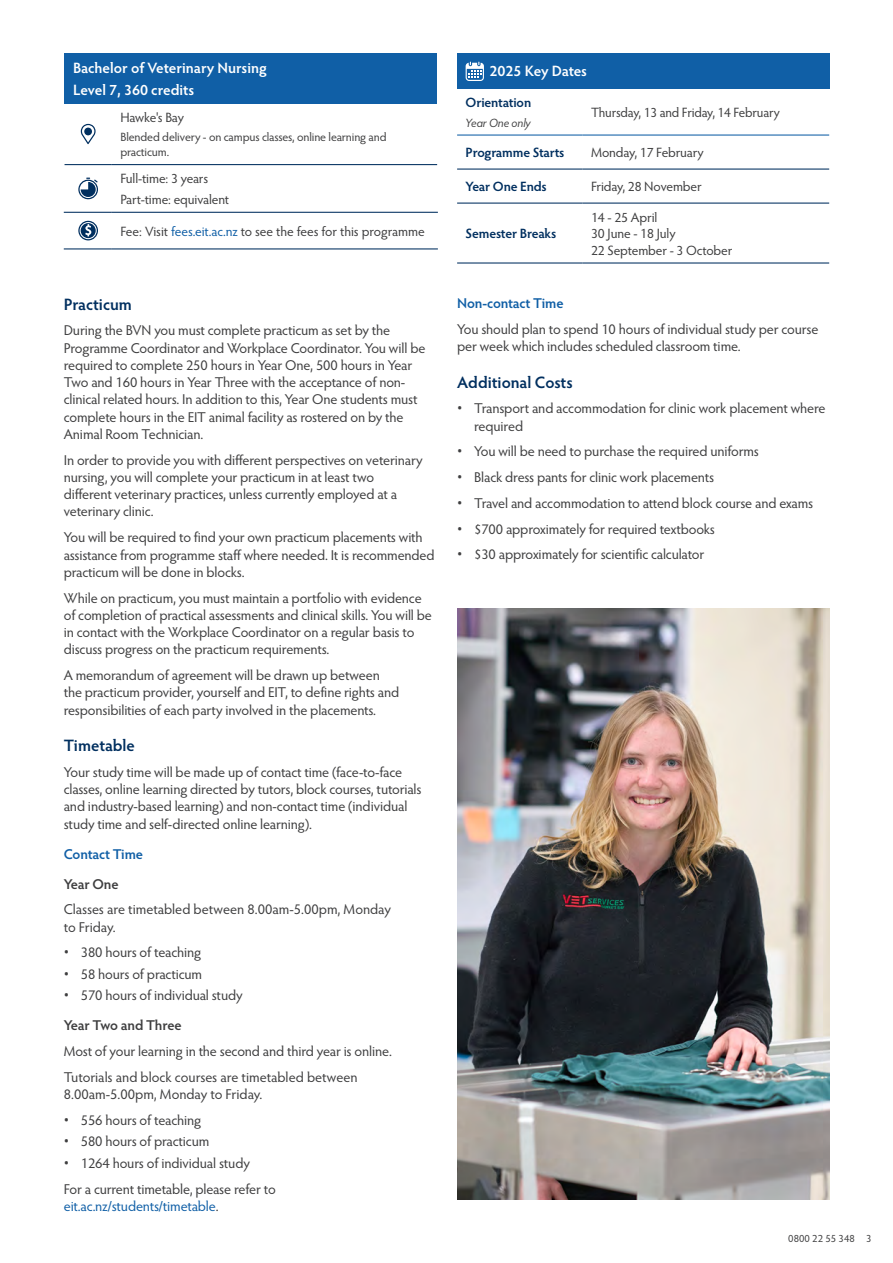
<style>
.page{position:relative;width:893px;height:1263px;background:#fff}
.page>*{position:absolute;margin:0;border:0;box-sizing:border-box;transform-origin:0 0}
.t1{font:600 16.5px "Hypatia Sans Pro";letter-spacing:-.005em;color:#002f5f}
.t2{font:600 15px/22.2px "Hypatia Sans Pro";letter-spacing:-.005em;color:#fff}
.t3{font:14.25px/17.2px "Hypatia Sans Pro";letter-spacing:-.01em;color:#3e3e3f}
.t4{font:14.25px "Hypatia Sans Pro";letter-spacing:-.01em;color:#105fa6}
.t5{font:600 14.25px "Hypatia Sans Pro";letter-spacing:-.015em;color:#105fa6}
.t6{font:600 14.25px "Hypatia Sans Pro";letter-spacing:-.015em;color:#3e3e3f}
.t7{font:13.5px/16.5px "Hypatia Sans Pro";letter-spacing:-.01em;color:#3e3e3f}
.t8{font:600 13.5px "Hypatia Sans Pro";letter-spacing:-.015em;color:#002f5f}
.t9{font:12px/15px "Hypatia Sans Pro";letter-spacing:-.01em;color:#3e3e3f}
.t10{font:italic 12px "Hypatia Sans Pro";letter-spacing:-.01em;color:#3e3e3f}
.t11{font:10.5px "Hypatia Sans Pro";color:#3e3e3f}
.s1{color:#105fa6}
.s2{font-family:"Open Sans"}
.s3{font-weight:600}
.s4{color:#3e3e3f}
</style>
<div class="page">
<div style="left:65px;top:53px;width:372px;height:50px;background:#105fa6"></div>
<hr style="left:65px;top:164px;width:47px;height:1px;background:#002f5f">
<hr style="left:112px;top:164px;width:325px;height:1px;background:#002f5f">
<hr style="left:64px;top:212px;width:48px;height:1px;background:#002f5f">
<hr style="left:64px;top:248px;width:48px;height:1px;background:#002f5f">
<hr style="left:112px;top:212px;width:326px;height:1px;background:#002f5f">
<hr style="left:112px;top:248px;width:326px;height:1px;background:#002f5f">
<svg style="left:81px;top:124px;width:15px;height:20px"></svg>
<svg style="left:78px;top:178px;width:20px;height:21px"></svg>
<svg style="left:78px;top:221px;width:20px;height:19px"></svg>
<div style="left:457px;top:53px;width:372px;height:36px;background:#105fa6"></div>
<hr style="left:457px;top:169px;width:126px;height:1px;background:#002f5f">
<hr style="left:583px;top:169px;width:246px;height:1px;background:#002f5f">
<hr style="left:457px;top:203px;width:126px;height:1px;background:#002f5f">
<hr style="left:457px;top:262px;width:126px;height:2px;background:#002f5f">
<hr style="left:583px;top:203px;width:246px;height:1px;background:#002f5f">
<hr style="left:583px;top:262px;width:246px;height:2px;background:#002f5f">
<hr style="left:457px;top:135px;width:126px;height:1px;background:#105fa6">
<hr style="left:583px;top:135px;width:246px;height:1px;background:#105fa6">
<svg style="left:466px;top:62px;width:18px;height:19px"></svg>
<img style="left:457px;top:608px;width:372px;height:591px">
<p class="t2" style="left:73px;top:56px;width:195px">Bachelor of Veterinary Nursing<br>Level 7, 360 credits</p>
<p class="t7" style="left:120px;top:109px;width:65px">Hawke's Bay</p>
<p class="t9" style="left:120px;top:129px;width:268px">Blended delivery - on campus classes, online learning and practicum.</p>
<p class="t7" style="left:120px;top:168px;width:110px;line-height:20.7px">Full-time: 3 years<br>Part-time: equivalent</p>
<p class="t7" style="left:120px;top:222px;width:306px">Fee: Visit <span class="s1">fees.eit.ac.nz</span> to see the fees for this programme</p>
<p class="t1" style="left:64px;top:293px;width:70px">Practicum</p>
<p class="t3" style="left:64px;top:321px;width:363px">During the BVN you must complete practicum as set by the Programme Coordinator and Workplace Coordinator. You will be required to complete 250 hours in Year One, 500 hours in Year Two and 160 hours in Year Three with the acceptance of non&shy;clinical related hours. In addition to this, Year One students must complete hours in the EIT animal facility as rostered on by the Animal Room Technician.</p>
<p class="t3" style="left:64px;top:451px;width:360px">In order to provide you with different perspectives on veterinary nursing, you will complete your practicum in at least two different veterinary practices, unless currently employed at a veterinary clinic.</p>
<p class="t3" style="left:64px;top:528px;width:372px">You will be required to find your own practicum placements with assistance from programme staff where needed. It is recommended practicum will be done in blocks.</p>
<p class="t3" style="left:64px;top:589px;width:370px">While on practicum, you must maintain a portfolio with evidence of completion of practical assessments and clinical skills. You will be in contact with the Workplace Coordinator on a regular basis to discuss progress on the practicum requirements.</p>
<p class="t3" style="left:64px;top:666px;width:337px">A memorandum of agreement will be drawn up between the practicum provider, yourself and EIT, to define rights and responsibilities of each party involved in the placements.</p>
<p class="t1" style="left:64px;top:734px;width:73px">Timetable</p>
<p class="t3" style="left:64px;top:763px;width:359px">Your study time will be made up of contact time (face-to-face classes, online learning directed by tutors, block courses, tutorials and industry-based learning) and non-contact time (individual study time and self-directed online learning).</p>
<p class="t5" style="left:64px;top:844px;width:81px">Contact Time</p>
<p class="t6" style="left:64px;top:874px;width:56px">Year One</p>
<p class="t3" style="left:64px;top:900px;width:329px">Classes are timetabled between 8.00am-5.00pm, Monday to Friday.</p>
<p class="t3" style="left:64px;top:943px;width:139px"><span class="s2">•</span> 380 hours of teaching</p>
<p class="t3" style="left:64px;top:965px;width:140px"><span class="s2">•</span> 58 hours of practicum</p>
<p class="t3" style="left:64px;top:980px;width:180px;line-height:30px"><span class="s2">•</span> 570 hours of individual study<br><span class="s3">Year Two and Three</span></p>
<p class="t3" style="left:64px;top:1038px;width:330px;line-height:25.8px">Most of your learning in the second and third year is online.<br>Tutorials and block courses are timetabled between</p>
<p class="t3" style="left:64px;top:1085px;width:200px">8.00am-5.00pm, Monday to Friday.</p>
<p class="t3" style="left:64px;top:1111px;width:139px"><span class="s2">•</span> 556 hours of teaching</p>
<p class="t3" style="left:64px;top:1132px;width:147px"><span class="s2">•</span> 580 hours of practicum</p>
<p class="t3" style="left:64px;top:1149px;width:213px;line-height:25.8px"><span class="s2">•</span> 1264 hours of individual study<br>For a current timetable, please refer to</p>
<p class="t4" style="left:64px;top:1196px;width:156px">eit.ac.nz/students/timetable<span class="s4">.</span></p>
<p class="t2" style="left:489px;top:59px;width:99px">2025 Key Dates</p>
<p class="t8" style="left:466px;top:93px;width:67px">Orientation</p>
<p class="t10" style="left:466px;top:114px;width:67px">Year One only</p>
<p class="t7" style="left:591px;top:104px;width:190px">Thursday, 13 and Friday, 14 February</p>
<p class="t8" style="left:466px;top:143px;width:100px">Programme Starts</p>
<p class="t7" style="left:591px;top:144px;width:114px">Monday, 17 February</p>
<p class="t8" style="left:466px;top:177px;width:83px">Year One Ends</p>
<p class="t7" style="left:591px;top:178px;width:112px">Friday, 28 November</p>
<p class="t8" style="left:466px;top:224px;width:92px">Semester Breaks</p>
<p class="t7" style="left:591px;top:208px;width:143px">14 - 25 April<br>30 June - 18 July<br>22 September - 3 October</p>
<p class="t5" style="left:457px;top:293px;width:108px">Non-contact Time</p>
<p class="t3" style="left:457px;top:320px;width:363px">You should plan to spend 10 hours of individual study per course per week which includes scheduled classroom time.</p>
<p class="t1" style="left:457px;top:370px;width:117px">Additional Costs</p>
<p class="t3" style="left:474px;top:399px;width:353px;text-indent:-17px"><span class="s2">•</span> Transport and accommodation for clinic work placement where required</p>
<p class="t3" style="left:457px;top:442px;width:303px"><span class="s2">•</span> You will be need to purchase the required uniforms</p>
<p class="t3" style="left:457px;top:468px;width:258px"><span class="s2">•</span> Black dress pants for clinic work placements</p>
<p class="t3" style="left:457px;top:494px;width:358px"><span class="s2">•</span> Travel and accommodation to attend block course and exams</p>
<p class="t3" style="left:457px;top:520px;width:259px"><span class="s2">•</span> $700 approximately for required textbooks</p>
<p class="t3" style="left:457px;top:545px;width:249px"><span class="s2">•</span> $30 approximately for scientific calculator</p>
<p class="t11" style="left:788px;top:1231px;width:85px">0800 22 55 348 3</p>
</div>
